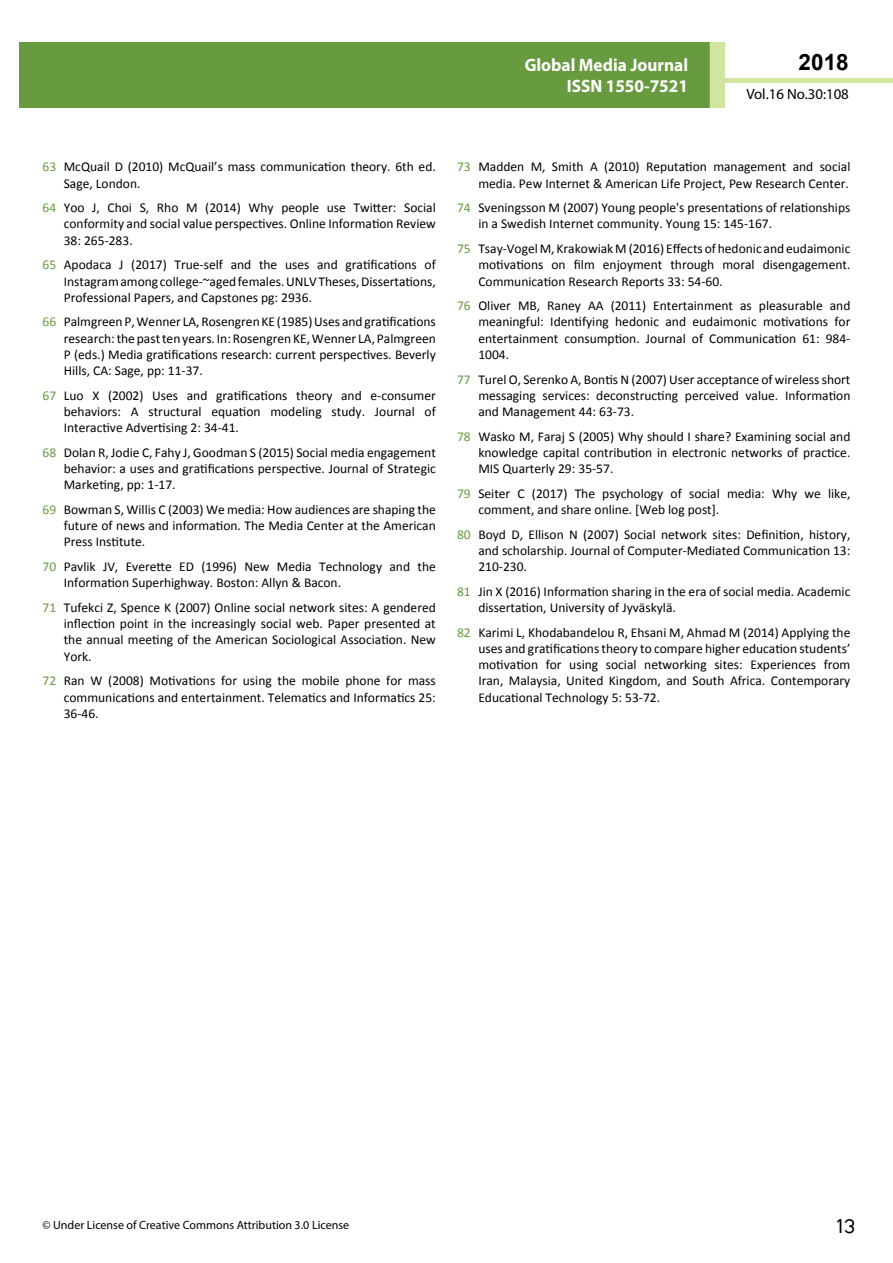
<style>
.page{position:relative;width:893px;height:1263px;background:#fff}
.page>*{position:absolute;margin:0;border:0;box-sizing:border-box;transform-origin:0 0}
.t1{font:25.5px "Tunga";color:#000}
.t2{font:700 22.5px "Arial";color:#000}
.t3{font:700 18px/21.6px "Myriad Pro";color:#fff;text-align:right;scale:.96 1}
.t4{font:14.85px "Myriad Pro";color:#000}
.t5{font:13.5px/16.2px "Calibri";color:#000;text-align:justify}
.t6{font:12px "Myriad Pro";color:#000}
.s1{color:#689a40}
</style>
<div class="page">
<hr style="left:725px;top:78px;width:168px;height:4px;background:#d0e69e">
<div style="left:19px;top:42px;width:690px;height:66px;background:#689a40"></div>
<div style="left:709px;top:42px;width:16px;height:66px;background:#d0e69e"></div>
<h3 class="t3" style="left:517px;top:53px;width:198px">ARCHIVOS DE MEDICINA<br>ISSN 1698-9465</h3>
<h2 class="t2" style="left:799px;top:47px;width:52px">2018</h2>
<h3 class="t3" style="left:525px;top:53px;width:172px">Global Media Journal<br>ISSN 1550-7521</h3>
<p class="t4" style="left:746px;top:84px;width:104px">Vol.16 No.30:108</p>
<p class="t5" style="left:64px;top:159px;width:374px;text-indent:-21px"><span class="s1">63</span> McQuail D (2010) McQuail’s mass communication theory. 6th ed.<br>Sage, London.</p>
<p class="t5" style="left:64px;top:200px;width:374px;text-indent:-21px"><span class="s1">64</span> Yoo J, Choi S, Rho M (2014) Why people use Twitter: Social conformity and social value perspectives. Online Information Review 38: 265-283.</p>
<p class="t5" style="left:64px;top:257px;width:374px;text-indent:-21px"><span class="s1">65</span> Apodaca J (2017) True-self and the uses and gratifications of Instagram among college-~aged females. UNLV Theses, Dissertations, Professional Papers, and Capstones pg: 2936.</p>
<p class="t5" style="left:64px;top:314px;width:374px;text-indent:-21px"><span class="s1">66</span> Palmgreen P, Wenner LA, Rosengren KE (1985) Uses and gratifications research: the past ten years. In: Rosengren KE, Wenner LA, Palmgreen P (eds.) Media gratifications research: current perspectives. Beverly Hills, CA: Sage, pp: 11-37.</p>
<p class="t5" style="left:64px;top:387px;width:374px;text-indent:-21px"><span class="s1">67</span> Luo X (2002) Uses and gratifications theory and e-consumer behaviors: A structural equation modeling study. Journal of Interactive Advertising 2: 34-41.</p>
<p class="t5" style="left:64px;top:444px;width:374px;text-indent:-21px"><span class="s1">68</span> Dolan R, Jodie C, Fahy J, Goodman S (2015) Social media engagement behavior: a uses and gratifications perspective. Journal of Strategic Marketing, pp: 1-17.</p>
<p class="t5" style="left:64px;top:501px;width:374px;text-indent:-21px"><span class="s1">69</span> Bowman S, Willis C (2003) We media: How audiences are shaping the future of news and information. The Media Center at the American Press Institute.</p>
<p class="t5" style="left:64px;top:558px;width:374px;text-indent:-21px"><span class="s1">70</span> Pavlik JV, Everette ED (1996) New Media Technology and the<br>Information Superhighway. Boston: Allyn &amp; Bacon.</p>
<p class="t5" style="left:64px;top:599px;width:374px;text-indent:-21px"><span class="s1">71</span> Tufekci Z, Spence K (2007) Online social network sites: A gendered inflection point in the increasingly social web. Paper presented at the annual meeting of the American Sociological Association. New York.</p>
<p class="t5" style="left:64px;top:673px;width:374px;text-indent:-21px"><span class="s1">72</span> Ran W (2008) Motivations for using the mobile phone for mass communications and entertainment. Telematics and Informatics 25:<br>36-46.</p>
<p class="t5" style="left:457px;top:159px;width:395px;text-align:right"><span class="s1">73</span> Madden M, Smith A (2010) Reputation management and social media. Pew Internet &amp; American Life Project, Pew Research Center.</p>
<p class="t5" style="left:478px;top:200px;width:374px;text-indent:-21px"><span class="s1">74</span> Sveningsson M (2007) Young people's presentations of relationships in a Swedish Internet community. Young 15: 145-167.</p>
<p class="t5" style="left:478px;top:241px;width:374px;text-indent:-21px"><span class="s1">75</span> Tsay-Vogel M, Krakowiak M (2016) Effects of hedonic and eudaimonic motivations on film enjoyment through moral disengagement.<br>Communication Research Reports 33: 54-60.</p>
<p class="t5" style="left:478px;top:298px;width:374px;text-indent:-21px"><span class="s1">76</span> Oliver MB, Raney AA (2011) Entertainment as pleasurable and meaningful: Identifying hedonic and eudaimonic motivations for entertainment consumption. Journal of Communication 61: 984- 1004.</p>
<p class="t5" style="left:478px;top:371px;width:374px;text-indent:-21px"><span class="s1">77</span> Turel O, Serenko A, Bontis N (2007) User acceptance of wireless short messaging services: deconstructing perceived value. Information and Management 44: 63-73.</p>
<p class="t5" style="left:478px;top:428px;width:374px;text-indent:-21px"><span class="s1">78</span> Wasko M, Faraj S (2005) Why should I share? Examining social and knowledge capital contribution in electronic networks of practice.<br>MIS Quarterly 29: 35-57.</p>
<p class="t5" style="left:478px;top:485px;width:374px;text-indent:-21px"><span class="s1">79</span> Seiter C (2017) The psychology of social media: Why we like, comment, and share online. [Web log post].</p>
<p class="t5" style="left:478px;top:526px;width:374px;text-indent:-21px"><span class="s1">80</span> Boyd D, Ellison N (2007) Social network sites: Definition, history, and scholarship. Journal of Computer-Mediated Communication 13:<br>210-230.</p>
<p class="t5" style="left:478px;top:583px;width:374px;text-indent:-21px"><span class="s1">81</span> Jin X (2016) Information sharing in the era of social media. Academic dissertation, University of Jyväskylä.</p>
<p class="t5" style="left:478px;top:624px;width:374px;text-indent:-21px"><span class="s1">82</span> Karimi L, Khodabandelou R, Ehsani M, Ahmad M (2014) Applying the uses and gratifications theory to compare higher education students’ motivation for using social networking sites: Experiences from Iran, Malaysia, United Kingdom, and South Africa. Contemporary Educational Technology 5: 53-72.</p>
<p class="t6" style="left:43px;top:1218px;width:308px">© Under License of Creative Commons Attribution 3.0 License</p>
<h1 class="t1" style="left:837px;top:1209px;width:20px">13</h1>
</div>
